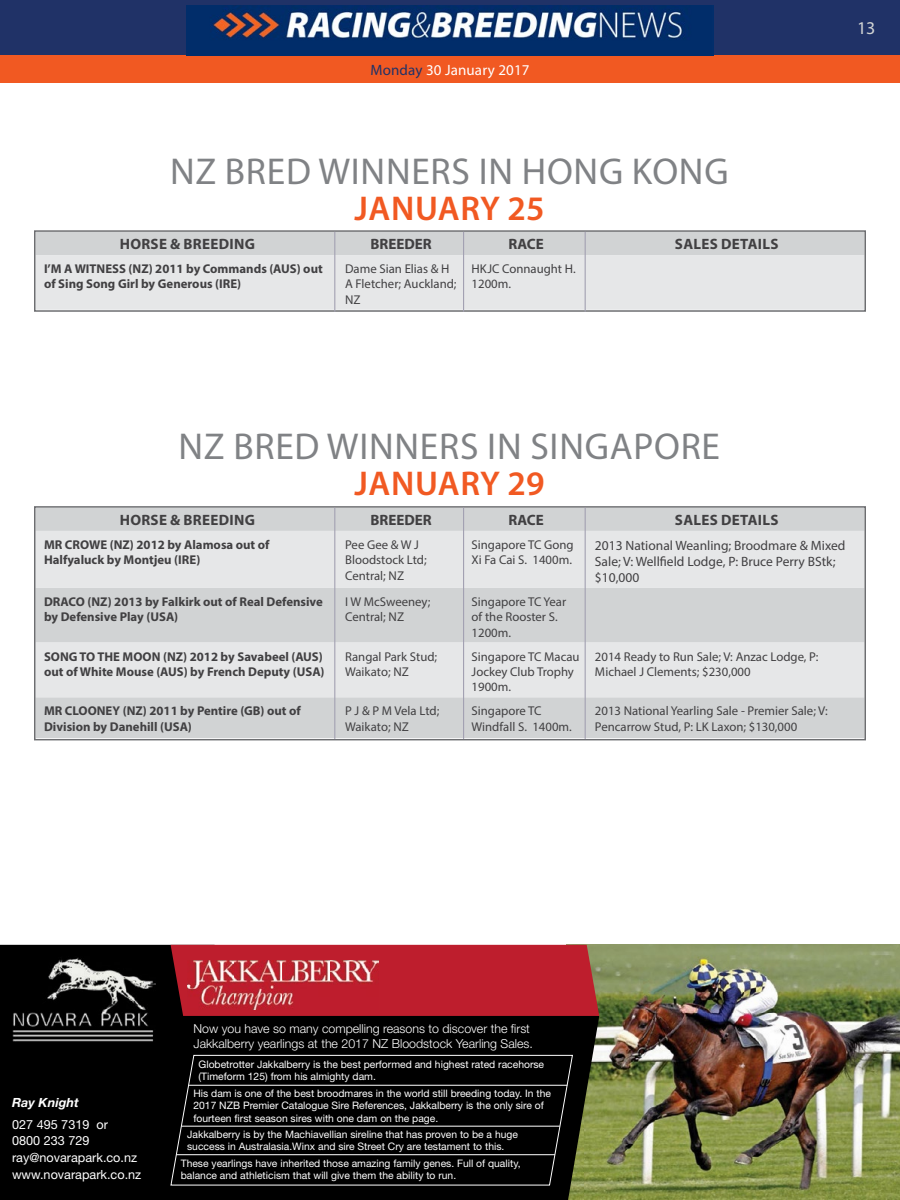
<style>
.page{position:relative;width:900px;height:1200px;background:#fff}
.page>*{position:absolute;margin:0;border:0;box-sizing:border-box;transform-origin:0 0}
.t1{font:37.5px "Myriad Pro";letter-spacing:.02em;color:#808285}
.t2{font:600 34.5px "Myriad Pro";color:#f15922}
.t3{font:italic 600 27px "Myriad Pro";color:#fff}
.t4{font:18px "Myriad Pro";color:#d1d4d4}
.t5{font:700 15px "Myriad Pro";color:#414042}
.t6{font:15px "Myriad Pro";letter-spacing:.01em;color:#fff}
.t7{font:13.5px/16.2px "Myriad Pro";color:#414042}
.t8{font:12.75px/15.3px "Myriad Pro";color:#414042}
.t9{font:700 12.75px/15.3px "Myriad Pro";color:#414042}
.t10{font:12.6px/15.1px "Helvetica Neue LT Std";color:#fff}
.t11{font:italic 700 12.6px "Helvetica Neue LT Std";color:#fff}
.t12{font:300 12.45px/14.9px "Helvetica Neue LT Std";color:#fff}
.t13{font:10.35px/12.5px "Helvetica Neue LT Std";color:#fff}
.s1{color:#203267}
</style>
<div class="page">
<div style="left:0;top:0;width:900px;height:64px;background:#203267"></div>
<div style="left:0;top:56px;width:900px;height:27px;background:#f15922"></div>
<img style="left:187px;top:5px;width:526px;height:50px">
<div style="left:37px;top:233px;width:826px;height:22px;background:#d1d3d4"></div>
<div style="left:37px;top:255px;width:826px;height:54px;background:#e6e7e8"></div>
<div style="left:34px;top:230px;width:832px;height:82px;border:2px solid #6d6e71"></div>
<div style="left:37px;top:509px;width:826px;height:228px;background:#d1d3d4"></div>
<svg style="left:37px;top:531px;width:826px;height:166px;background:#dfe0e1"></svg>
<div style="left:34px;top:506px;width:832px;height:234px;border:2px solid #6d6e71"></div>
<hr style="left:334px;top:232px;width:1px;height:80px;background:#a3a1b2">
<hr style="left:463px;top:232px;width:1px;height:80px;background:#a3a1b2">
<hr style="left:585px;top:232px;width:1px;height:80px;background:#a3a1b2">
<hr style="left:334px;top:508px;width:1px;height:231px;background:#a3a1b2">
<hr style="left:463px;top:508px;width:1px;height:231px;background:#a3a1b2">
<hr style="left:585px;top:508px;width:1px;height:231px;background:#a3a1b2">
<img style="left:599px;top:945px;width:301px;height:255px">
<div style="left:0;top:945px;width:599px;height:255px;background:#000"></div>
<div style="left:171px;top:945px;width:428px;height:71px;background:#be1e2d"></div>
<img style="left:187px;top:960px;width:191px;height:50px">
<img style="left:12px;top:956px;width:144px;height:86px">
<div style="left:170px;top:1055px;width:403px;height:131px;background:#000"></div>
<hr style="left:189px;top:1085px;width:378px;height:1px;background:#fff">
<hr style="left:181px;top:1126px;width:379px;height:1px;background:#fff">
<hr style="left:176px;top:1154px;width:379px;height:1px;background:#fff">
<h3 class="t6" style="left:370px;top:61px;width:161px"><span class="s1">Monday</span> 30 January 2017</h3>
<h1 class="t1" style="left:170px;top:149px;width:403px">NZ Bred Winners IN HONG</h1>
<h1 class="t1" style="left:632px;top:149px;width:46px">KONG</h1>
<h2 class="t2" style="left:354px;top:187px;width:105px">JAN UARY</h2>
<h2 class="t2" style="left:508px;top:187px;width:38px">25</h2>
<h3 class="t5" style="left:120px;top:234px;width:21px">Horse</h3>
<h3 class="t5" style="left:170px;top:234px;width:33px">&amp; Breeding</h3>
<h3 class="t5" style="left:370px;top:234px;width:63px">BREEDER</h3>
<h3 class="t5" style="left:508px;top:234px;width:37px">RACE</h3>
<h3 class="t5" style="left:675px;top:234px;width:18px">Sales</h3>
<h3 class="t5" style="left:721px;top:234px;width:20px">Details</h3>
<p class="t9" style="left:44px;top:261px;width:280px">I’M A WITNESS (NZ) 2011 by Commands (AUS) out of Sing Song Girl by Generous (IRE)</p>
<p class="t8" style="left:345px;top:261px;width:113px">Dame Sian Elias &amp; H<br>A Fletcher; Auckland;<br>NZ</p>
<p class="t8" style="left:472px;top:261px;width:106px">HKJC Connaught H.<br>1200m.</p>
<h3 class="t4" style="left:857px;top:17px;width:20px">13</h3>
<h1 class="t1" style="left:179px;top:423px;width:374px">NZ Bred Winners IN SINGAPO</h1>
<h1 class="t1" style="left:681px;top:423px;width:37px">RE</h1>
<h2 class="t2" style="left:354px;top:461px;width:105px">JAN UARY</h2>
<h2 class="t2" style="left:508px;top:461px;width:38px">29</h2>
<h3 class="t5" style="left:120px;top:510px;width:21px">Horse</h3>
<h3 class="t5" style="left:170px;top:510px;width:33px">&amp; Breeding</h3>
<h3 class="t5" style="left:370px;top:510px;width:63px">BREEDER</h3>
<h3 class="t5" style="left:508px;top:510px;width:37px">RACE</h3>
<h3 class="t5" style="left:675px;top:510px;width:18px">Sales</h3>
<h3 class="t5" style="left:721px;top:510px;width:20px">Details</h3>
<p class="t9" style="left:44px;top:537px;width:227px">MR CROWE (NZ) 2012 by Alamosa out of<br>Halfyaluck by Montjeu (IRE)</p>
<p class="t8" style="left:345px;top:537px;width:83px">Pee Gee &amp; W J<br>Bloodstock Ltd;<br>Central; NZ</p>
<p class="t8" style="left:472px;top:537px;width:104px">Singapore TC Gong<br>Xi Fa Cai S. 1400m.</p>
<h3 class="t7" style="left:595px;top:537px;width:252px">2013 National Weanling; Broodmare &amp; Mixed<br>Sale; V: Wellfield Lodge, P: Bruce Perry BStk; $10,000</h3>
<p class="t9" style="left:44px;top:594px;width:280px">DRACO (NZ) 2013 by Falkirk out of Real Defensive by Defensive Play (USA)</p>
<p class="t8" style="left:345px;top:594px;width:87px">I W McSweeney;<br>Central; NZ</p>
<p class="t8" style="left:472px;top:594px;width:96px">Singapore TC Year of the Rooster S.<br>1200m.</p>
<p class="t9" style="left:44px;top:648px;width:282px">SONG TO THE MOON (NZ) 2012 by Savabeel (AUS) out of White Mouse (AUS) by French Deputy (USA)</p>
<p class="t8" style="left:345px;top:649px;width:94px">Rangal Park Stud;<br>Waikato; NZ</p>
<p class="t8" style="left:472px;top:649px;width:109px">Singapore TC Macau<br>Jockey Club Trophy<br>1900m.</p>
<p class="t8" style="left:595px;top:649px;width:225px">2014 Ready to Run Sale; V: Anzac Lodge, P:<br>Michael J Clements; $230,000</p>
<p class="t9" style="left:44px;top:703px;width:258px">MR CLOONEY (NZ) 2011 by Pentire (GB) out of<br>Division by Danehill (USA)</p>
<p class="t8" style="left:345px;top:703px;width:96px">P J &amp; P M Vela Ltd;<br>Waikato; NZ</p>
<p class="t8" style="left:472px;top:703px;width:102px">Singapore TC<br>Windfall S. 1400m.</p>
<p class="t8" style="left:595px;top:703px;width:234px">2013 National Yearling Sale - Premier Sale; V:<br>Pencarrow Stud, P: LK Laxon; $130,000</p>
<p class="t11" style="left:12px;top:1095px;width:68px">Ray Knight</p>
<p class="t10" style="left:12px;top:1117px;width:97px">027 495 7319 or<br>0800 233 729</p>
<p class="t10" style="left:12px;top:1148px;width:131px;line-height:17px">ray@novarapark.co.nz www.novarapark.co.nz</p>
<p class="t12" style="left:193px;top:1021px;width:341px">Now you have so many compelling reasons to discover the first<br>Jakkalberry yearlings at the 2017 NZ Bloodstock Yearling Sales.</p>
<p class="t13" style="left:199px;top:1058px;width:347px">Globetrotter Jakkalberry is the best performed and highest rated racehorse (Timeform 125) from his almighty dam.</p>
<p class="t13" style="left:193px;top:1087px;width:359px">His dam is one of the best broodmares in the world still breeding today. In the<br>2017 NZB Premier Catalogue Sire References, Jakkalberry is the only sire of fourteen first season sires with one dam on the page.</p>
<p class="t13" style="left:187px;top:1128px;width:332px">Jakkalberry is by the Machiavellian sireline that has proven to be a huge success in Australasia.Winx and sire Street Cry are testament to this.</p>
<p class="t13" style="left:181px;top:1156px;width:341px">These yearlings have inherited those amazing family genes. Full of quality, balance and athleticism that will give them the ability to run.</p>
<h3 class="t3" style="left:353px;top:1150px;width:196px">racingnews.co.nz</h3>
</div>
